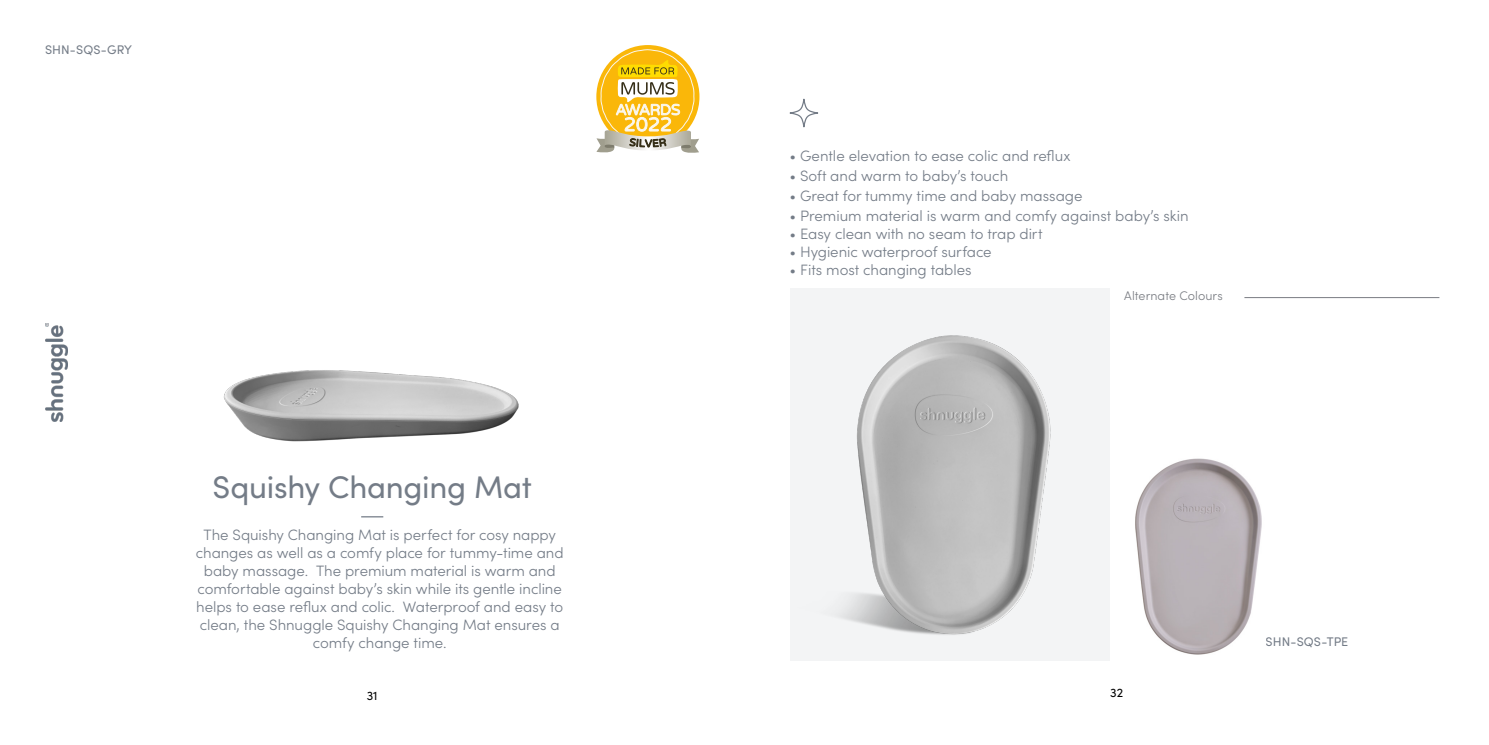
<style>
.page{position:relative;width:1489px;height:745px;background:#fff}
.page>*{position:absolute;margin:0;border:0;box-sizing:border-box;transform-origin:0 0}
.t1{font:31.25px "Sofia Pro";letter-spacing:-.01em;color:#747c87}
.t2{font:300 15px/18px "Sofia Pro";letter-spacing:-.005em;color:#747c87;text-align:center}
.t3{font:12.5px "Sofia Pro";letter-spacing:.005em;color:#747c87}
.t4{font:300 12.5px "Sofia Pro";letter-spacing:.005em;color:#797c82}
.t5{font:12.5px "Sofia Pro";color:#000}
</style>
<div class="page">
<svg style="left:361px;top:516px;width:22px;height:1px"></svg>
<div style="left:789px;top:99px;width:29px;height:28px;border:1px solid #747c87;border-radius:50%"></div>
<img style="left:224px;top:370px;width:295px;height:72px">
<img style="left:790px;top:288px;width:320px;height:373px">
<img style="left:45px;top:323px;width:23px;height:98px">
<svg style="left:596px;top:50px;width:103px;height:103px"></svg>
<img style="left:1135px;top:458px;width:127px;height:197px">
<hr style="left:1244px;top:297px;width:195px;height:1px;background:#797c82">
<p class="t3" style="left:45px;top:41px;width:88px">SHN-SQS-GRY</p>
<p class="t2" style="left:789px;top:146px;width:282px">• Gentle elevation to ease colic and reflux</p>
<p class="t2" style="left:789px;top:166px;width:220px">• Soft and warm to baby’s touch</p>
<p class="t2" style="left:789px;top:186px;width:294px">• Great for tummy time and baby massage</p>
<p class="t2" style="left:789px;top:206px;width:401px">• Premium material is warm and comfy against baby’s skin</p>
<p class="t2" style="left:789px;top:224px;width:254px">• Easy clean with no seam to trap dirt</p>
<p class="t2" style="left:789px;top:242px;width:204px">• Hygienic waterproof surface</p>
<p class="t2" style="left:789px;top:260px;width:183px">• Fits most changing tables</p>
<p class="t4" style="left:1124px;top:287px;width:100px">Alternate Colours</p>
<h1 class="t1" style="left:212px;top:464px;width:321px">Squishy Changing Mat</h1>
<p class="t2" style="left:196px;top:524px;width:369px">The Squishy Changing Mat is perfect for cosy nappy changes as well as a comfy place for tummy-time and baby massage. The premium material is warm and comfortable against baby’s skin while its gentle incline helps to ease reflux and colic. Waterproof and easy to clean, the Shnuggle Squishy Changing Mat ensures a comfy change time.</p>
<p class="t5" style="left:367px;top:686px;width:12px">31</p>
<p class="t5" style="left:1110px;top:683px;width:14px">32</p>
<p class="t3" style="left:1265px;top:632px;width:84px">SHN-SQS-TPE</p>
</div>
